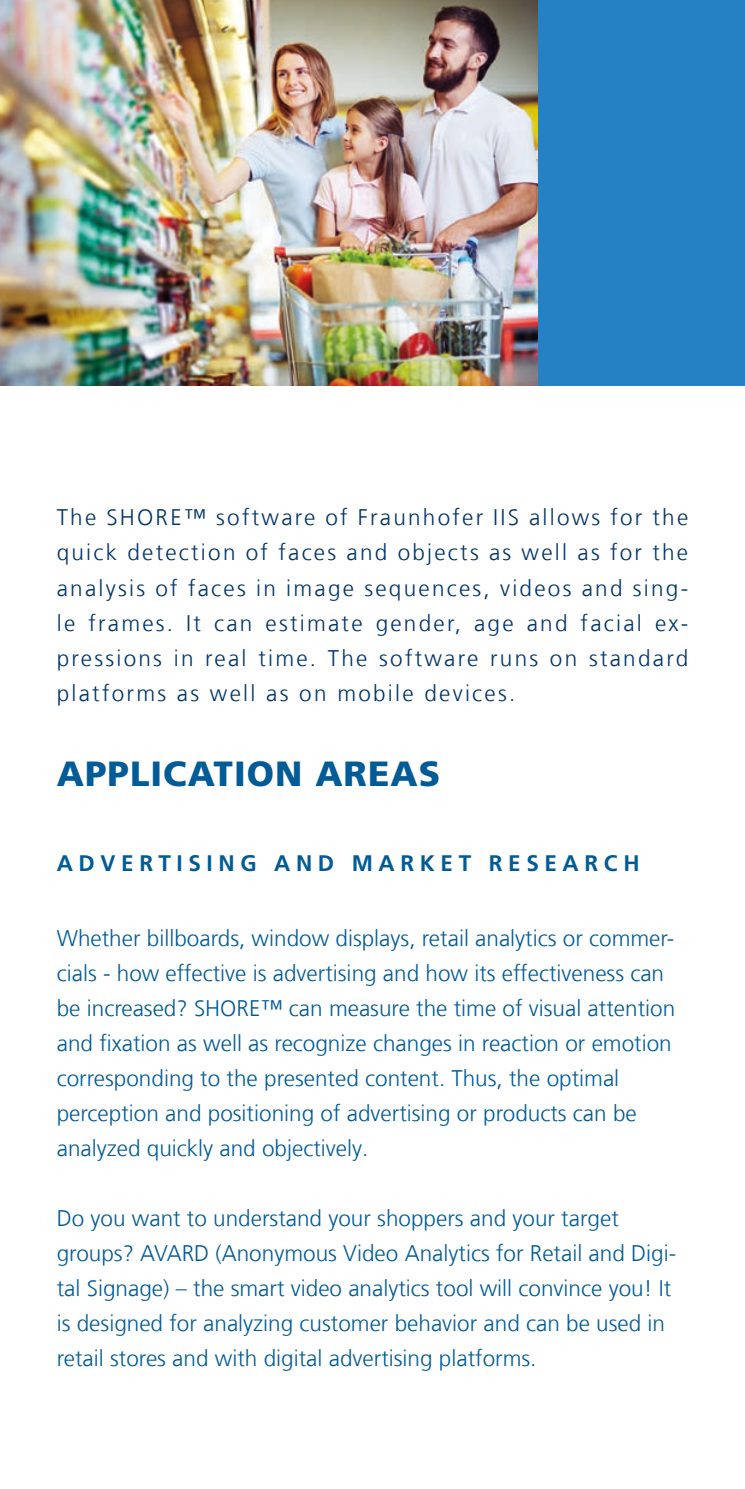
<style>
.page{position:relative;width:745px;height:1489px;background:#fff}
.page>*{position:absolute;margin:0;border:0;box-sizing:border-box;transform-origin:0 0}
._03_Standardüberschr{font:900 35px "Frutiger LT Com";letter-spacing:.03em;color:#005b96}
._06_Fließtext{font:300 22.5px/35px "Frutiger LT Com";color:#005b96}
._04_Einleitungstext{font:300 22.5px/35px "Frutiger LT Com";letter-spacing:.1em;color:#00346a;text-align:justify}
._08_Kolumne{font:700 22.5px "Frutiger LT Com";letter-spacing:.25em;color:#005b96}
</style>
<div class="page">
<div style="left:0;top:0;width:744px;height:385px;background:#2581c4"></div>
<img style="left:0;top:0;width:537px;height:385px">
<p class="_04_Einleitungstext" style="left:57px;top:500px;width:632px">The SHORE™ software of Fraunhofer IIS allows for the quick detection of faces and objects as well as for the analysis of faces in image sequences, videos and sing&shy;le frames. It can estimate gender, age and facial ex&shy;pressions in real time. The software runs on standard platforms as well as on mobile devices.</p>
<p class="_03_Standardüberschr" style="left:57px;top:752px;width:385px">APPLICATION AREAS</p>
<p class="_08_Kolumne" style="left:57px;top:849px;width:584px">ADVERTISING AND MARKET RESEARCH</p>
<p class="_06_Fließtext" style="left:57px;top:920px;width:619px">Whether billboards, window displays, retail analytics or commer&shy;cials - how effective is advertising and how its effectiveness can be increased? SHORE™ can measure the time of visual attention and fixation as well as recognize changes in reaction or emotion corresponding to the presented content. Thus, the optimal perception and positioning of advertising or products can be analyzed quickly and objectively.</p>
<p class="_06_Fließtext" style="left:57px;top:1200px;width:620px">Do you want to understand your shoppers and your target groups? AVARD (Anonymous Video Analytics for Retail and Digi&shy;tal Signage) – the smart video analytics tool will convince you! It is designed for analyzing customer behavior and can be used in retail stores and with digital advertising platforms.</p>
</div>
